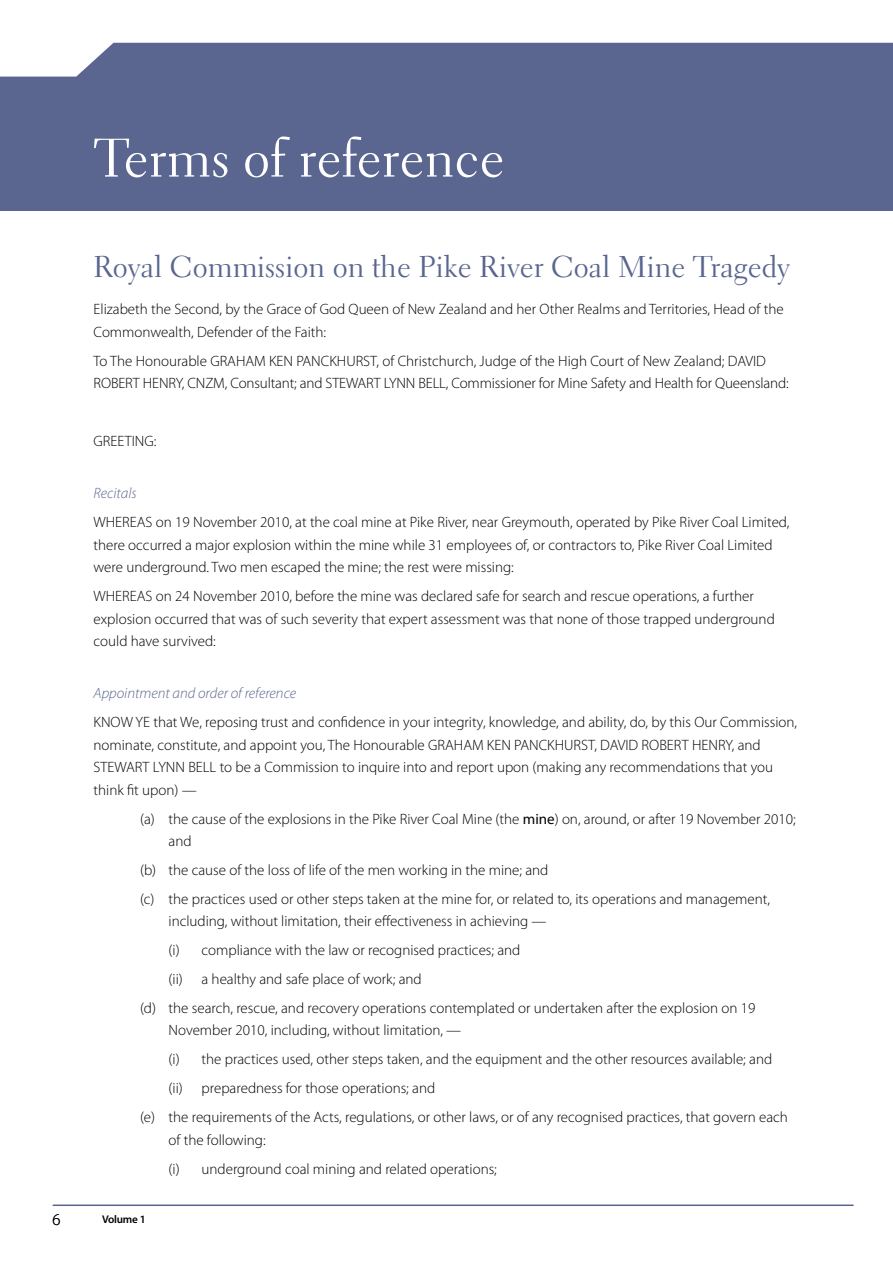
<style>
.page{position:relative;width:893px;height:1263px;background:#fff}
.page>*{position:absolute;margin:0;border:0;box-sizing:border-box;transform-origin:0 0}
.t1{font:54px "Electra LH";color:#fff}
.t2{font:30px "Electra LH";color:#5a6690}
.t3{font:300 16.5px "Myriad Pro";color:#000}
.t4{font:300 15px/22.5px "Myriad Pro";color:#000}
.t5{font:italic 300 15px "Myriad Pro";color:#5a6690}
.t6{font:600 11.1px "Myriad Pro";letter-spacing:-.02em;color:#000}
.s1{font-weight:400}
</style>
<div class="page">
<hr style="left:53px;top:1204px;width:800px;height:2px;background:#5a6690">
<div style="left:0;top:43px;width:893px;height:167px;background:#5a6690"></div>
<svg style="left:0;top:42px;width:893px;height:35px"></svg>
<h1 class="t1" style="left:94px;top:125px;width:412px">Terms of reference</h1>
<h2 class="t2" style="left:94px;top:248px;width:698px">Royal Commission on the Pike River Coal Mine Tragedy</h2>
<p class="t4" style="left:94px;top:298px;width:692px">Elizabeth the Second, by the Grace of God Queen of New Zealand and her Other Realms and Territories, Head of the<br>Commonwealth, Defender of the Faith:</p>
<p class="t4" style="left:94px;top:350px;width:697px">To The Honourable GRAHAM KEN PANCKHURST, of Christchurch, Judge of the High Court of New Zealand; DAVID<br>ROBERT HENRY, CNZM, Consultant; and STEWART LYNN BELL, Commissioner for Mine Safety and Health for Queensland:</p>
<p class="t4" style="left:94px;top:430px;width:64px">GREETING:</p>
<p class="t5" style="left:94px;top:485px;width:45px">Recitals</p>
<p class="t4" style="left:94px;top:511px;width:697px">WHEREAS on 19 November 2010, at the coal mine at Pike River, near Greymouth, operated by Pike River Coal Limited, there occurred a major explosion within the mine while 31 employees of, or contractors to, Pike River Coal Limited were underground. Two men escaped the mine; the rest were missing:</p>
<p class="t4" style="left:94px;top:585px;width:683px">WHEREAS on 24 November 2010, before the mine was declared safe for search and rescue operations, a further explosion occurred that was of such severity that expert assessment was that none of those trapped underground could have survived:</p>
<p class="t5" style="left:94px;top:685px;width:204px">Appointment and order of reference</p>
<p class="t4" style="left:94px;top:711px;width:705px">KNOW YE that We, reposing trust and confidence in your integrity, knowledge, and ability, do, by this Our Commission, nominate, constitute, and appoint you, The Honourable GRAHAM KEN PANCKHURST, DAVID ROBERT HENRY, and STEWART LYNN BELL to be a Commission to inquire into and report upon (making any recommendations that you think fit upon) —</p>
<p class="t4" style="left:169px;top:807px;width:629px;text-indent:-28px">(a) the cause of the explosions in the Pike River Coal Mine (the <span class="s1">mine</span>) on, around, or after 19 November 2010; and</p>
<p class="t4" style="left:140px;top:856px;width:632px;line-height:28.8px">(b) the cause of the loss of life of the men working in the mine; and<br>(c) the practices used or other steps taken at the mine for, or related to, its operations and management,</p>
<p class="t4" style="left:169px;top:910px;width:380px">including, without limitation, their effectiveness in achieving —</p>
<p class="t4" style="left:169px;top:939px;width:353px">(i) compliance with the law or recognised practices; and</p>
<p class="t4" style="left:169px;top:968px;width:255px">(ii) a healthy and safe place of work; and</p>
<p class="t4" style="left:140px;top:997px;width:617px">(d) the search, rescue, and recovery operations contemplated or undertaken after the explosion on 19</p>
<p class="t4" style="left:169px;top:1019px;width:294px">November 2010, including, without limitation, —</p>
<p class="t4" style="left:169px;top:1048px;width:605px">(i) the practices used, other steps taken, and the equipment and the other resources available; and</p>
<p class="t4" style="left:169px;top:1077px;width:268px">(ii) preparedness for those operations; and</p>
<p class="t4" style="left:140px;top:1106px;width:649px">(e) the requirements of the Acts, regulations, or other laws, or of any recognised practices, that govern each</p>
<p class="t4" style="left:169px;top:1125px;width:330px;line-height:28.8px">of the following:<br>(i) underground coal mining and related operations;</p>
<p class="t3" style="left:52px;top:1211px;width:10px">6</p>
<p class="t6" style="left:102px;top:1213px;width:45px">Volume 1</p>
</div>
